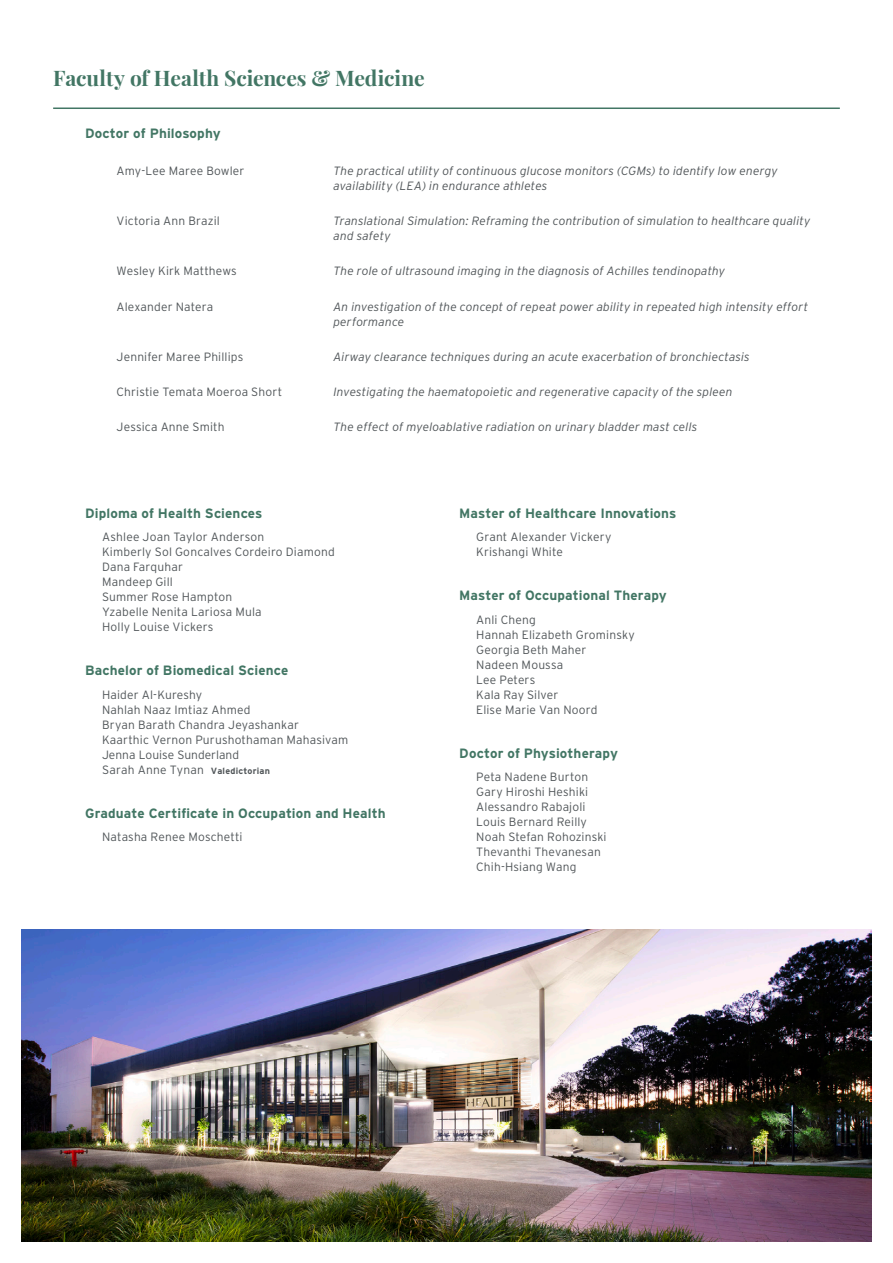
<style>
.page{position:relative;width:893px;height:1263px;background:#fff}
.page>*{position:absolute;margin:0;border:0;box-sizing:border-box;transform-origin:0 0}
.t1{font:700 21px "Playfair Display";letter-spacing:-.005em;color:#427664}
.Degree_title_HSM{font:700 13.5px "Interstate";letter-spacing:.01em;color:#427664}
.Names{font:300 12px/15px "Interstate";letter-spacing:.015em;color:#52575a}
.Thesis_title{font:italic 300 12px/15px "Interstate";letter-spacing:.01em;color:#52575a}
.Doctorate_Names{font:300 12px "Interstate";letter-spacing:.01em;color:#52575a}
.s1{font-weight:700;font-size:9px}
</style>
<div class="page">
<hr style="left:53px;top:107px;width:787px;height:2px;background:#427664">
<img style="left:21px;top:929px;width:851px;height:313px">
<h1 class="t1" style="left:53px;top:62px;width:373px">Faculty of Health Sciences &amp; Medicine</h1>
<p class="Degree_title_HSM" style="left:85px;top:125px;width:137px">Doctor of Philosophy</p>
<p class="Doctorate_Names" style="left:117px;top:164px;width:129px">Amy-Lee Maree Bowler</p>
<p class="Thesis_title" style="left:333px;top:163px;width:446px">The practical utility of continuous glucose monitors (CGMs) to identify low energy availability (LEA) in endurance athletes</p>
<p class="Doctorate_Names" style="left:117px;top:214px;width:105px">Victoria Ann Brazil</p>
<p class="Thesis_title" style="left:333px;top:214px;width:479px">Translational Simulation: Reframing the contribution of simulation to healthcare quality and safety</p>
<p class="Doctorate_Names" style="left:117px;top:264px;width:122px">Wesley Kirk Matthews</p>
<p class="Thesis_title" style="left:333px;top:264px;width:393px">The role of ultrasound imaging in the diagnosis of Achilles tendinopathy</p>
<p class="Doctorate_Names" style="left:117px;top:299px;width:98px">Alexander Natera</p>
<p class="Thesis_title" style="left:333px;top:299px;width:476px">An investigation of the concept of repeat power ability in repeated high intensity effort performance</p>
<p class="Doctorate_Names" style="left:117px;top:349px;width:128px">Jennifer Maree Phillips</p>
<p class="Thesis_title" style="left:333px;top:349px;width:418px">Airway clearance techniques during an acute exacerbation of bronchiectasis</p>
<p class="Doctorate_Names" style="left:117px;top:384px;width:167px">Christie Temata Moeroa Short</p>
<p class="Thesis_title" style="left:333px;top:384px;width:401px">Investigating the haematopoietic and regenerative capacity of the spleen</p>
<p class="Doctorate_Names" style="left:117px;top:419px;width:109px">Jessica Anne Smith</p>
<p class="Thesis_title" style="left:333px;top:419px;width:365px">The effect of myeloablative radiation on urinary bladder mast cells</p>
<p class="Degree_title_HSM" style="left:85px;top:505px;width:179px">Diploma of Health Sciences</p>
<p class="Names" style="left:102px;top:530px;width:164px">Ashlee Joan Taylor Anderson</p>
<p class="Names" style="left:102px;top:545px;width:234px">Kimberly Sol Goncalves Cordeiro Diamond</p>
<p class="Names" style="left:102px;top:560px;width:82px">Dana Farquhar</p>
<p class="Names" style="left:102px;top:575px;width:72px">Mandeep Gill</p>
<p class="Names" style="left:102px;top:590px;width:132px">Summer Rose Hampton</p>
<p class="Names" style="left:102px;top:605px;width:161px">Yzabelle Nenita Lariosa Mula</p>
<p class="Names" style="left:102px;top:620px;width:113px">Holly Louise Vickers</p>
<p class="Degree_title_HSM" style="left:85px;top:662px;width:205px">Bachelor of Biomedical Science</p>
<p class="Names" style="left:102px;top:687px;width:248px">Haider Al-Kureshy<br>Nahlah Naaz Imtiaz Ahmed<br>Bryan Barath Chandra Jeyashankar<br>Kaarthic Vernon Purushothaman Mahasivam<br>Jenna Louise Sunderland<br>Sarah Anne Tynan <span class="s1">Valedictorian</span></p>
<p class="Degree_title_HSM" style="left:85px;top:805px;width:302px">Graduate Certificate in Occupation and Health</p>
<p class="Names" style="left:102px;top:829px;width:142px">Natasha Renee Moschetti</p>
<p class="Degree_title_HSM" style="left:459px;top:505px;width:219px">Master of Healthcare Innovations</p>
<p class="Names" style="left:476px;top:530px;width:137px">Grant Alexander Vickery</p>
<p class="Names" style="left:476px;top:545px;width:88px">Krishangi White</p>
<p class="Degree_title_HSM" style="left:459px;top:587px;width:209px">Master of Occupational Therapy</p>
<p class="Names" style="left:476px;top:612px;width:61px">Anli Cheng</p>
<p class="Names" style="left:476px;top:627px;width:160px">Hannah Elizabeth Grominsky</p>
<p class="Names" style="left:476px;top:642px;width:112px">Georgia Beth Maher</p>
<p class="Names" style="left:476px;top:657px;width:89px">Nadeen Moussa</p>
<p class="Names" style="left:476px;top:672px;width:61px">Lee Peters</p>
<p class="Names" style="left:476px;top:687px;width:84px">Kala Ray Silver</p>
<p class="Names" style="left:476px;top:702px;width:123px">Elise Marie Van Noord</p>
<p class="Degree_title_HSM" style="left:459px;top:745px;width:160px">Doctor of Physiotherapy</p>
<p class="Names" style="left:476px;top:769px;width:113px">Peta Nadene Burton</p>
<p class="Names" style="left:476px;top:784px;width:113px">Gary Hiroshi Heshiki</p>
<p class="Names" style="left:476px;top:799px;width:111px">Alessandro Rabajoli</p>
<p class="Names" style="left:476px;top:814px;width:112px">Louis Bernard Reilly</p>
<p class="Names" style="left:476px;top:829px;width:132px">Noah Stefan Rohozinski</p>
<p class="Names" style="left:476px;top:844px;width:126px">Thevanthi Thevanesan</p>
<p class="Names" style="left:476px;top:859px;width:102px">Chih-Hsiang Wang</p>
</div>
